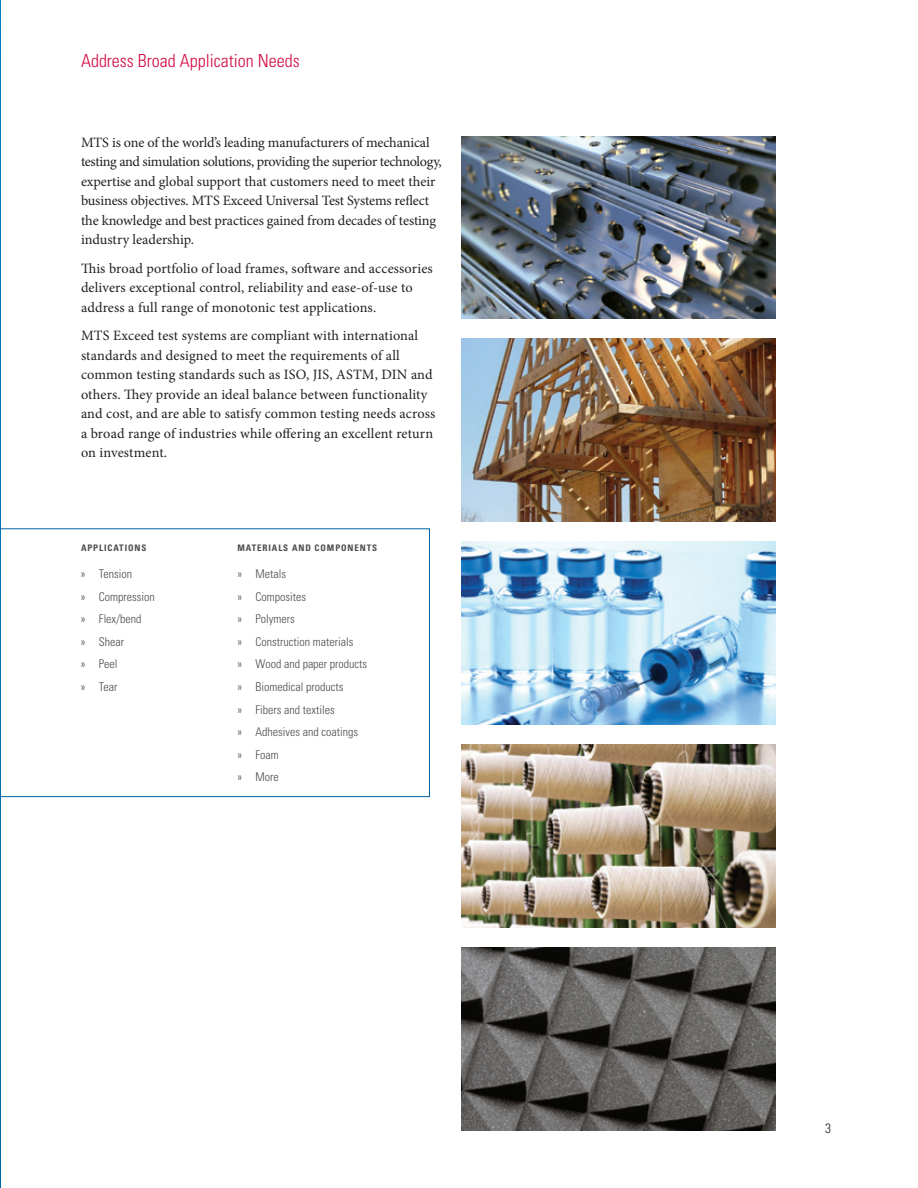
<style>
.page{position:relative;width:918px;height:1188px;background:#fff}
.page>*{position:absolute;margin:0;border:0;box-sizing:border-box;transform-origin:0 0}
.t1{font:300 condensed 18px "Univers LT Std";color:#d20d44}
.t2{font:14.25px/19.5px "Minion Pro";color:#231f20}
.t3{font:300 condensed 13.5px "Univers LT Std";color:#231f20}
.t4{font:300 condensed 12px/22.6px "Univers LT Std";color:#4b4c4d}
.t5{font:700 condensed 9px "Univers LT Std";letter-spacing:.1em;color:#4b4c4d}
</style>
<div class="page">
<svg style="left:0;top:0;width:1px;height:1188px"></svg>
<div style="left:0;top:528px;width:430px;height:269px;border:1px solid #0062a3"></div>
<img style="left:461px;top:339px;width:314px;height:183px">
<img style="left:461px;top:136px;width:314px;height:183px">
<img style="left:461px;top:948px;width:314px;height:183px">
<img style="left:461px;top:542px;width:314px;height:183px">
<img style="left:461px;top:745px;width:314px;height:183px">
<p class="t1" style="left:81px;top:50px;width:220px">Address Broad Application Needs</p>
<p class="t2" style="left:81px;top:132px;width:362px">MTS is one of the world’s leading manufacturers of mechanical testing and simulation solutions, providing the superior technology, expertise and global support that customers need to meet their business objectives. MTS Exceed Universal Test Systems reflect the knowledge and best practices gained from decades of testing industry leadership.</p>
<p class="t2" style="left:81px;top:258px;width:353px">This broad portfolio of load frames, software and accessories delivers exceptional control, reliability and ease-of-use to address a full range of monotonic test applications.</p>
<p class="t2" style="left:81px;top:326px;width:356px">MTS Exceed test systems are compliant with international standards and designed to meet the requirements of all common testing standards such as ISO, JIS, ASTM, DIN and others. They provide an ideal balance between functionality and cost, and are able to satisfy common testing needs across a broad range of industries while offering an excellent return on investment.</p>
<p class="t5" style="left:81px;top:542px;width:67px">APPLICATIONS</p>
<p class="t4" style="left:81px;top:563px;width:75px">» Tension<br>» Compression » Flex/bend<br>» Shear<br>» Peel<br>» Tear</p>
<p class="t5" style="left:238px;top:542px;width:141px">MATERIALS AND COMPONENTS</p>
<p class="t4" style="left:238px;top:563px;width:131px">» Metals<br>» Composites<br>» Polymers<br>» Construction materials<br>» Wood and paper products » Biomedical products<br>» Fibers and textiles<br>» Adhesives and coatings<br>» Foam<br>» More</p>
<p class="t3" style="left:825px;top:1120px;width:7px">3</p>
</div>
